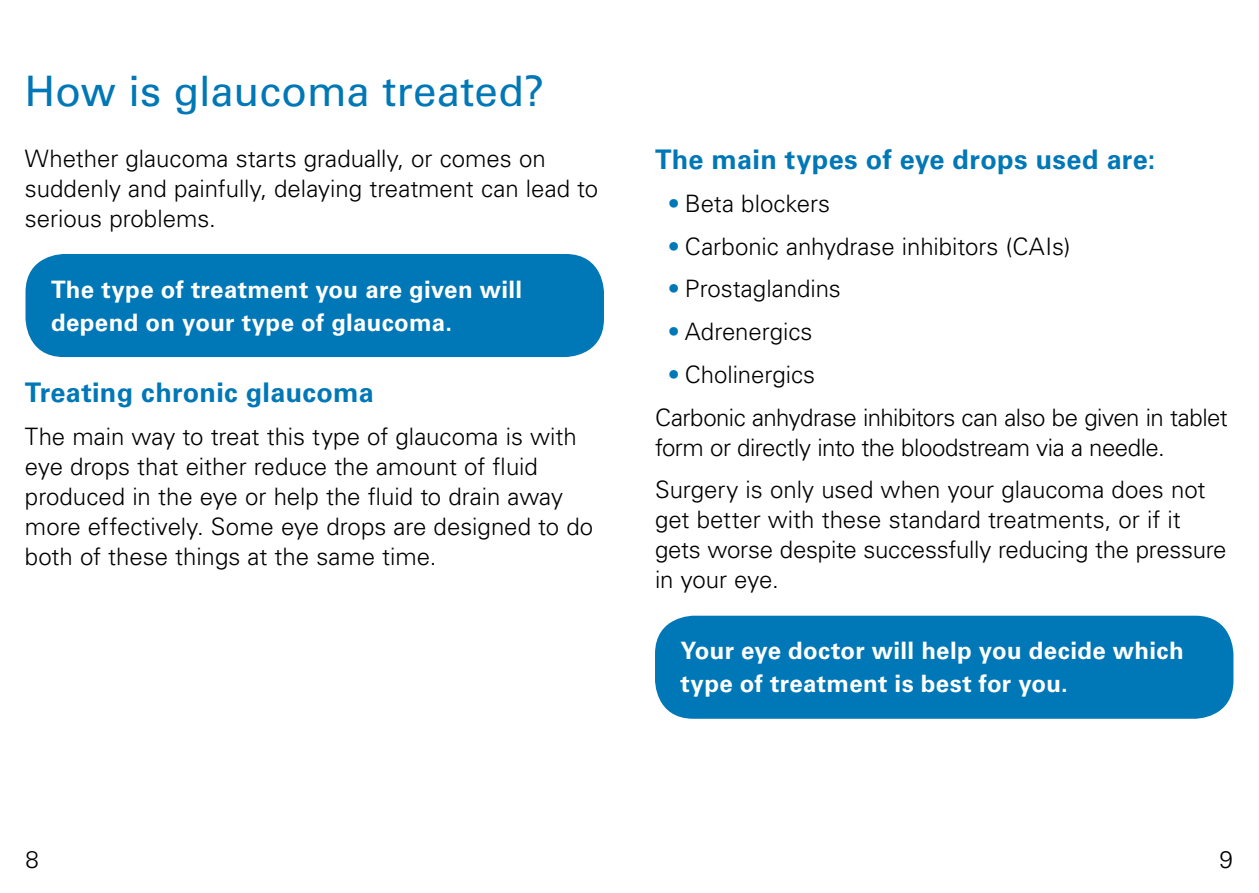
<style>
.page{position:relative;width:1259px;height:893px;background:#fff}
.page>*{position:absolute;margin:0;border:0;box-sizing:border-box;transform-origin:0 0}
.t1{font:42px "Univers LT Std";color:#0077b6}
.t2{font:700 27px "Univers LT Std";letter-spacing:.01em;color:#0077b6}
.t3{font:300 24px/30px "Univers LT Std";color:#000}
.t4{font:700 24px/33px "Univers LT Std";letter-spacing:.015em;color:#fff}
.t5{font:300 24px/42.8px "Univers LT Std";letter-spacing:-.02em;color:#000}
.s1{color:#0077b6}
</style>
<div class="page">
<div style="left:655px;top:616px;width:578px;height:103px;background:#0077b6;border-radius:38px"></div>
<div style="left:26px;top:254px;width:578px;height:103px;background:#0077b6;border-radius:38px"></div>
<h1 class="t1" style="left:25px;top:67px;width:521px">How is glaucoma treated?</h1>
<p class="t3" style="left:25px;top:143px;width:575px">Whether glaucoma starts gradually, or comes on suddenly and painfully, delaying treatment can lead to serious problems.</p>
<p class="t2" style="left:655px;top:144px;width:502px">The main types of eye drops used are:</p>
<p class="t3" style="left:668px;top:188px;width:164px"><span class="s1">•</span> Beta blockers</p>
<p class="t3" style="left:668px;top:231px;width:404px"><span class="s1">•</span> Carbonic anhydrase inhibitors (CAIs)</p>
<p class="t3" style="left:668px;top:274px;width:175px"><span class="s1">•</span> Prostaglandins</p>
<p class="t3" style="left:668px;top:317px;width:146px"><span class="s1">•</span> Adrenergics</p>
<p class="t5" style="left:655px;top:353px;width:574px;text-indent:13px"><span class="s1">•</span> Cholinergics<br>Carbonic anhydrase inhibitors can also be given in tablet</p>
<p class="t3" style="left:655px;top:426px;width:552px;line-height:42.8px">form or directly into the bloodstream via a needle.<br>Surgery is only used when your glaucoma does not</p>
<p class="t3" style="left:655px;top:505px;width:573px">get better with these standard treatments, or if it gets worse despite successfully reducing the pressure in your eye.</p>
<p class="t4" style="left:51px;top:273px;width:472px">The type of treatment you are given will depend on your type of glaucoma.</p>
<p class="t2" style="left:25px;top:377px;width:350px">Treating chronic glaucoma</p>
<p class="t3" style="left:25px;top:422px;width:570px">The main way to treat this type of glaucoma is with eye drops that either reduce the amount of fluid produced in the eye or help the fluid to drain away more effectively. Some eye drops are designed to do both of these things at the same time.</p>
<p class="t4" style="left:680px;top:635px;width:505px">Your eye doctor will help you decide which type of treatment is best for you.</p>
<p class="t3" style="left:26px;top:844px;width:15px">8</p>
<p class="t3" style="left:1219px;top:844px;width:15px">9</p>
</div>
